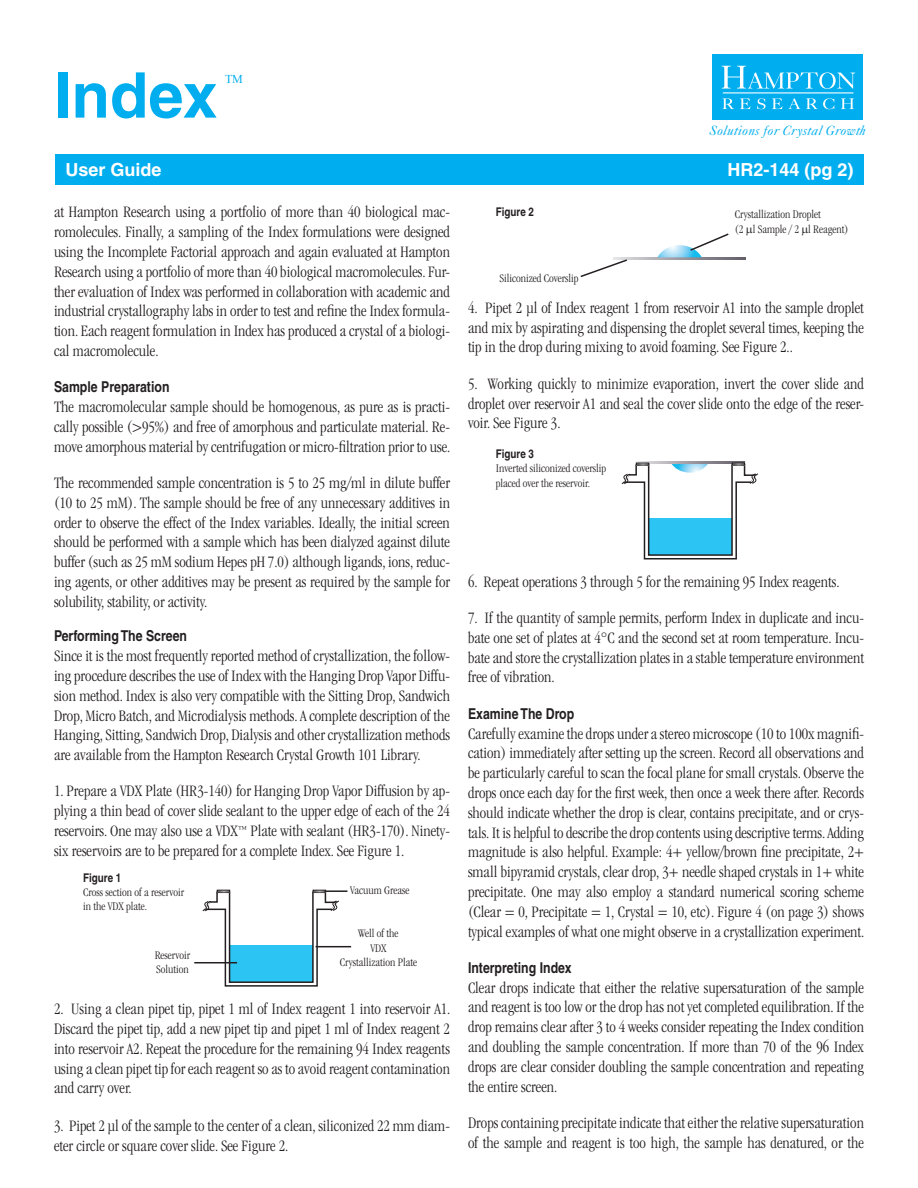
<style>
.page{position:relative;width:918px;height:1188px;background:#fff}
.page>*{position:absolute;margin:0;border:0;box-sizing:border-box;transform-origin:0 0}
.t1{font:700 63px "Helvetica";color:#00aeef}
.t2{font:700 18px "Helvetica";color:#fff}
.t3{font:300 condensed 16.5px/19.8px "ITC Garamond Std";color:#231f20;text-align:justify}
.t4{font:700 condensed 15px "Helvetica";color:#231f20}
.t5{font:italic 13.5px "Caslon Five Forty";letter-spacing:.015em;color:#00aeef}
.t6{font:300 condensed 12px/14.4px "ITC Garamond Std";color:#231f20}
.t7{font:700 condensed 12px "Helvetica";color:#231f20}
.t8{font:12px "Times New Roman";color:#00aeef}
</style>
<div class="page">
<div style="left:55px;top:155px;width:809px;height:30px;background:#00aeef"></div>
<div style="left:712px;top:54px;width:151px;height:66px;background:#00aeef"></div>
<svg style="left:722px;top:66px;width:133px;height:23px"></svg>
<svg style="left:723px;top:98px;width:11px;height:11px"></svg>
<svg style="left:740px;top:98px;width:11px;height:11px"></svg>
<svg style="left:757px;top:98px;width:9px;height:11px"></svg>
<svg style="left:772px;top:98px;width:11px;height:11px"></svg>
<svg style="left:789px;top:98px;width:11px;height:11px"></svg>
<svg style="left:806px;top:98px;width:28px;height:11px"></svg>
<svg style="left:841px;top:98px;width:13px;height:11px"></svg>
<hr style="left:723px;top:92px;width:130px;height:1px;background:#fff">
<hr style="left:316px;top:946px;width:35px;height:1px;background:#231f20">
<svg style="left:202px;top:890px;width:138px;height:97px"></svg>
<hr style="left:325px;top:890px;width:22px;height:2px;background:#231f20">
<hr style="left:194px;top:962px;width:43px;height:1px;background:#231f20">
<svg style="left:614px;top:257px;width:132px;height:2px"></svg>
<svg style="left:658px;top:233px;width:71px;height:24px"></svg>
<svg style="left:580px;top:258px;width:49px;height:20px"></svg>
<svg style="left:636px;top:461px;width:109px;height:2px"></svg>
<svg style="left:621px;top:463px;width:138px;height:97px"></svg>
<p class="t1" style="left:54px;top:57px;width:165px">Index</p>
<p class="t8" style="left:225px;top:71px;width:19px">TM</p>
<p class="t5" style="left:709px;top:122px;width:158px">Solutions for Crystal Growth</p>
<p class="t2" style="left:65px;top:159px;width:98px">User Guide</p>
<p class="t2" style="left:728px;top:159px;width:128px">HR2-144 (pg 2)</p>
<p class="t3" style="left:54px;top:202px;width:398px">at Hampton Research using a portfolio of more than 40 biological mac&shy;romolecules. Finally, a sampling of the Index formulations were designed using the Incomplete Factorial approach and again evaluated at Hampton Research using a portfolio of more than 40 biological macromolecules. Fur&shy;ther evaluation of Index was performed in collaboration with academic and industrial crystallography labs in order to test and refine the Index formula&shy;tion. Each reagent formulation in Index has produced a crystal of a biologi&shy;cal macromolecule.</p>
<p class="t4" style="left:54px;top:378px;width:117px">Sample Preparation</p>
<p class="t3" style="left:54px;top:397px;width:398px">The macromolecular sample should be homogenous, as pure as is practi&shy;cally possible (&gt;95%) and free of amorphous and particulate material. Re&shy;move amorphous material by centrifugation or micro-filtration prior to use.</p>
<p class="t3" style="left:54px;top:473px;width:398px">The recommended sample concentration is 5 to 25 mg/ml in dilute buffer (10 to 25 mM). The sample should be free of any unnecessary additives in order to observe the effect of the Index variables. Ideally, the initial screen should be performed with a sample which has been dialyzed against dilute buffer (such as 25 mM sodium Hepes pH 7.0) although ligands, ions, reduc&shy;ing agents, or other additives may be present as required by the sample for solubility, stability, or activity.</p>
<p class="t4" style="left:54px;top:627px;width:135px">Performing The Screen</p>
<p class="t3" style="left:54px;top:646px;width:398px">Since it is the most frequently reported method of crystallization, the follow&shy;ing procedure describes the use of Index with the Hanging Drop Vapor Diffu&shy;sion method. Index is also very compatible with the Sitting Drop, Sandwich Drop, Micro Batch, and Microdialysis methods. A complete description of the Hanging, Sitting, Sandwich Drop, Dialysis and other crystallization methods are available from the Hampton Research Crystal Growth 101 Library.</p>
<p class="t3" style="left:54px;top:781px;width:398px">1. Prepare a VDX Plate (HR3-140) for Hanging Drop Vapor Diffusion by ap&shy;plying a thin bead of cover slide sealant to the upper edge of each of the 24 reservoirs. One may also use a VDX<sup>™</sup> Plate with sealant (HR3-170). Ninety&shy;six reservoirs are to be prepared for a complete Index. See Figure 1.</p>
<p class="t7" style="left:83px;top:870px;width:40px">Figure 1</p>
<p class="t6" style="left:83px;top:885px;width:103px">Cross section of a reservoir in the VDX plate.</p>
<p class="t6" style="left:155px;top:948px;width:37px">Reservoir</p>
<p class="t6" style="left:156px;top:962px;width:34px">Solution</p>
<p class="t6" style="left:350px;top:884px;width:61px">Vacuum Grease</p>
<p class="t6" style="left:358px;top:926px;width:42px">Well of the</p>
<p class="t6" style="left:370px;top:941px;width:17px">VDX</p>
<p class="t6" style="left:340px;top:955px;width:79px">Crystallization Plate</p>
<p class="t3" style="left:54px;top:999px;width:398px">2. Using a clean pipet tip, pipet 1 ml of Index reagent 1 into reservoir A1.<br>Discard the pipet tip, add a new pipet tip and pipet 1 ml of Index reagent 2 into reservoir A2. Repeat the procedure for the remaining 94 Index reagents using a clean pipet tip for each reagent so as to avoid reagent contamination and carry over.</p>
<p class="t3" style="left:54px;top:1116px;width:397px">3. Pipet 2 μl of the sample to the center of a clean, siliconized 22 mm diam&shy;eter circle or square cover slide. See Figure 2.</p>
<p class="t7" style="left:496px;top:205px;width:40px">Figure 2</p>
<p class="t6" style="left:499px;top:271px;width:81px">Siliconized Coverslip</p>
<p class="t6" style="left:735px;top:207px;width:87px">Crystallization Droplet</p>
<p class="t6" style="left:735px;top:222px;width:115px">(2 l Sample / 2 l Reagent)</p>
<p class="t3" style="left:468px;top:298px;width:398px">4. Pipet 2 μl of Index reagent 1 from reservoir A1 into the sample droplet and mix by aspirating and dispensing the droplet several times, keeping the tip in the drop during mixing to avoid foaming. See Figure 2..</p>
<p class="t3" style="left:468px;top:374px;width:398px">5. Working quickly to minimize evaporation, invert the cover slide and droplet over reservoir A1 and seal the cover slide onto the edge of the reser&shy;voir. See Figure 3.</p>
<p class="t7" style="left:496px;top:446px;width:40px">Figure 3</p>
<p class="t6" style="left:496px;top:461px;width:112px">Inverted siliconized coverslip placed over the reservoir.</p>
<p class="t3" style="left:468px;top:572px;width:373px">6. Repeat operations 3 through 5 for the remaining 95 Index reagents.</p>
<p class="t3" style="left:468px;top:608px;width:398px">7. If the quantity of sample permits, perform Index in duplicate and incu&shy;bate one set of plates at 4°C and the second set at room temperature. Incu&shy;bate and store the crystallization plates in a stable temperature environment free of vibration.</p>
<p class="t4" style="left:468px;top:704px;width:108px">Examine The Drop</p>
<p class="t3" style="left:468px;top:724px;width:398px">Carefully examine the drops under a stereo microscope (10 to 100x magnifi&shy;cation) immediately after setting up the screen. Record all observations and be particularly careful to scan the focal plane for small crystals. Observe the drops once each day for the first week, then once a week there after. Records should indicate whether the drop is clear, contains precipitate, and or crys&shy;tals. It is helpful to describe the drop contents using descriptive terms. Adding magnitude is also helpful. Example: 4+ yellow/brown fine precipitate, 2+ small bipyramid crystals, clear drop, 3+ needle shaped crystals in 1+ white precipitate. One may also employ a standard numerical scoring scheme (Clear = 0, Precipitate = 1, Crystal = 10, etc). Figure 4 (on page 3) shows typical examples of what one might observe in a crystallization experiment.</p>
<p class="t4" style="left:468px;top:958px;width:105px">Interpreting Index</p>
<p class="t3" style="left:468px;top:978px;width:398px">Clear drops indicate that either the relative supersaturation of the sample and reagent is too low or the drop has not yet completed equilibration. If the drop remains clear after 3 to 4 weeks consider repeating the Index condition and doubling the sample concentration. If more than 70 of the 96 Index drops are clear consider doubling the sample concentration and repeating the entire screen.</p>
<p class="t3" style="left:468px;top:1113px;width:398px">Drops containing precipitate indicate that either the relative supersaturation of the sample and reagent is too high, the sample has denatured, or the</p>
</div>
